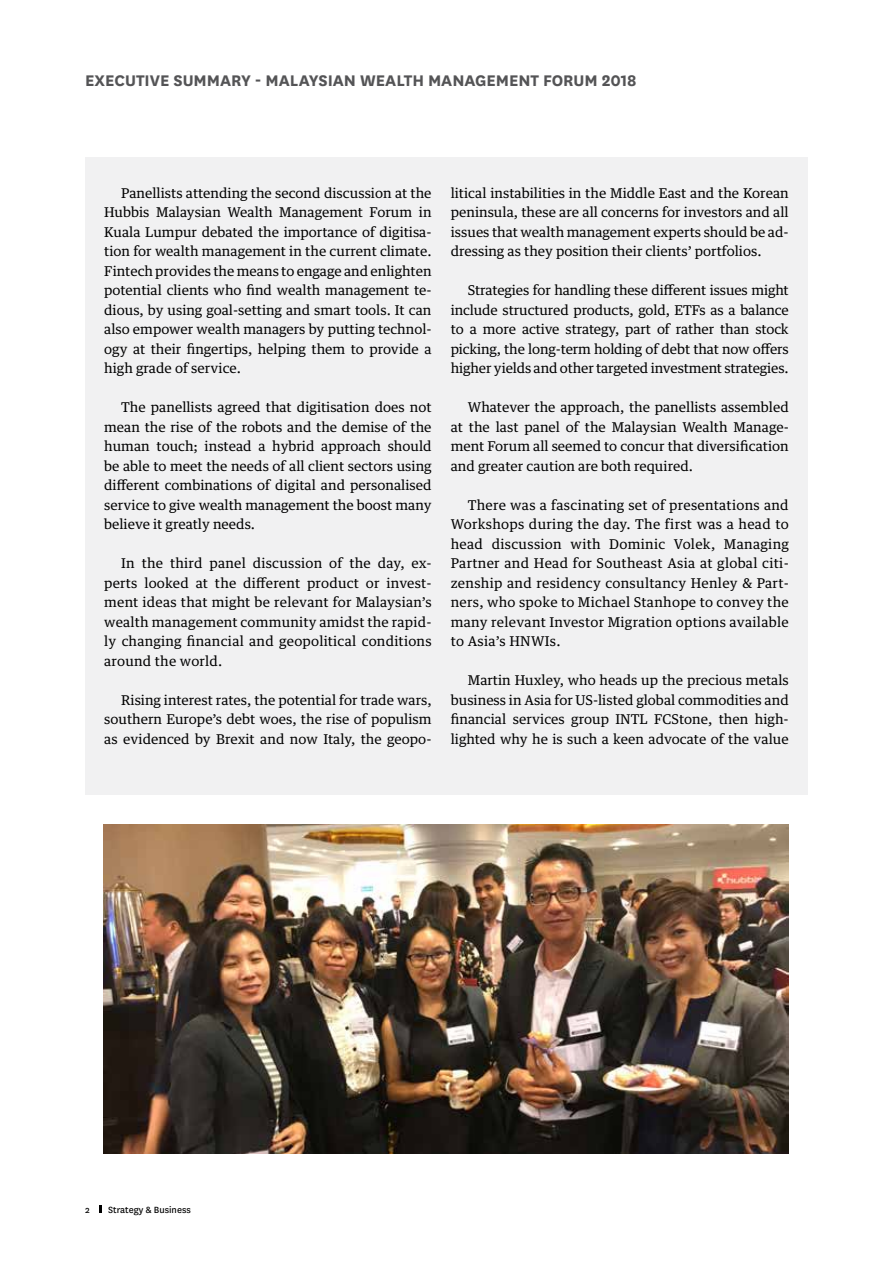
<style>
.page{position:relative;width:893px;height:1263px;background:#fff}
.page>*{position:absolute;margin:0;border:0;box-sizing:border-box;transform-origin:0 0}
.t1{font:700 18px "National";letter-spacing:-.005em;color:#545456}
.t2{font:13.5px/19.5px "Guardian Text Egyp";color:#000;text-align:justify}
.t3{font:10.5px "National";color:#000}
</style>
<div class="page">
<svg style="left:99px;top:1205px;width:2px;height:8px"></svg>
<div style="left:86px;top:157px;width:722px;height:1021px;background:#f1f1f2"></div>
<div style="left:85px;top:795px;width:722px;height:383px;background:#fff"></div>
<img style="left:103px;top:825px;width:686px;height:328px">
<h1 class="t1" style="left:85px;top:67px;width:553px">EXECUTIVE SUMMARY - MALAYSIAN WEALTH MANAGEMENT FORUM 2018</h1>
<p class="t2" style="left:104px;top:182px;width:329px;text-indent:17px">Panellists attending the second discussion at the Hubbis Malaysian Wealth Management Forum in Kuala Lumpur debated the importance of digitisa&shy;tion for wealth management in the current climate.<br>Fintech provides the means to engage and enlighten potential clients who find wealth management te&shy;dious, by using goal-setting and smart tools. It can also empower wealth managers by putting technol&shy;ogy at their fingertips, helping them to provide a high grade of service.</p>
<p class="t2" style="left:104px;top:396px;width:329px;text-indent:17px">The panellists agreed that digitisation does not mean the rise of the robots and the demise of the human touch; instead a hybrid approach should be able to meet the needs of all client sectors using different combinations of digital and personalised service to give wealth management the boost many believe it greatly needs.</p>
<p class="t2" style="left:104px;top:552px;width:329px;text-indent:17px">In the third panel discussion of the day, ex&shy;perts looked at the different product or invest&shy;ment ideas that might be relevant for Malaysian’s wealth management community amidst the rapid&shy;ly changing financial and geopolitical conditions around the world.</p>
<p class="t2" style="left:104px;top:689px;width:329px;text-indent:17px">Rising interest rates, the potential for trade wars, southern Europe’s debt woes, the rise of populism as evidenced by Brexit and now Italy, the geopo-</p>
<p class="t2" style="left:451px;top:182px;width:340px">litical instabilities in the Middle East and the Korean peninsula, these are all concerns for investors and all issues that wealth management experts should be ad&shy;dressing as they position their clients’ portfolios.</p>
<p class="t2" style="left:451px;top:279px;width:340px;text-indent:17px">Strategies for handling these different issues might include structured products, gold, ETFs as a balance to a more active strategy, part of rather than stock picking, the long-term holding of debt that now offers higher yields and other targeted investment strategies.</p>
<p class="t2" style="left:451px;top:396px;width:340px;text-indent:17px">Whatever the approach, the panellists assembled at the last panel of the Malaysian Wealth Manage&shy;ment Forum all seemed to concur that diversification and greater caution are both required.</p>
<p class="t2" style="left:451px;top:494px;width:340px;text-indent:17px">There was a fascinating set of presentations and Workshops during the day. The first was a head to head discussion with Dominic Volek, Managing Partner and Head for Southeast Asia at global citi&shy;zenship and residency consultancy Henley &amp; Part&shy;ners, who spoke to Michael Stanhope to convey the many relevant Investor Migration options available to Asia’s HNWIs.</p>
<p class="t2" style="left:451px;top:669px;width:340px;text-indent:17px">Martin Huxley, who heads up the precious metals business in Asia for US-listed global commodities and financial services group INTL FCStone, then high&shy;lighted why he is such a keen advocate of the value</p>
<p class="t3" style="left:85px;top:1202px;width:6px">2</p>
<p class="t3" style="left:108px;top:1202px;width:84px">Strategy &amp; Business</p>
</div>
